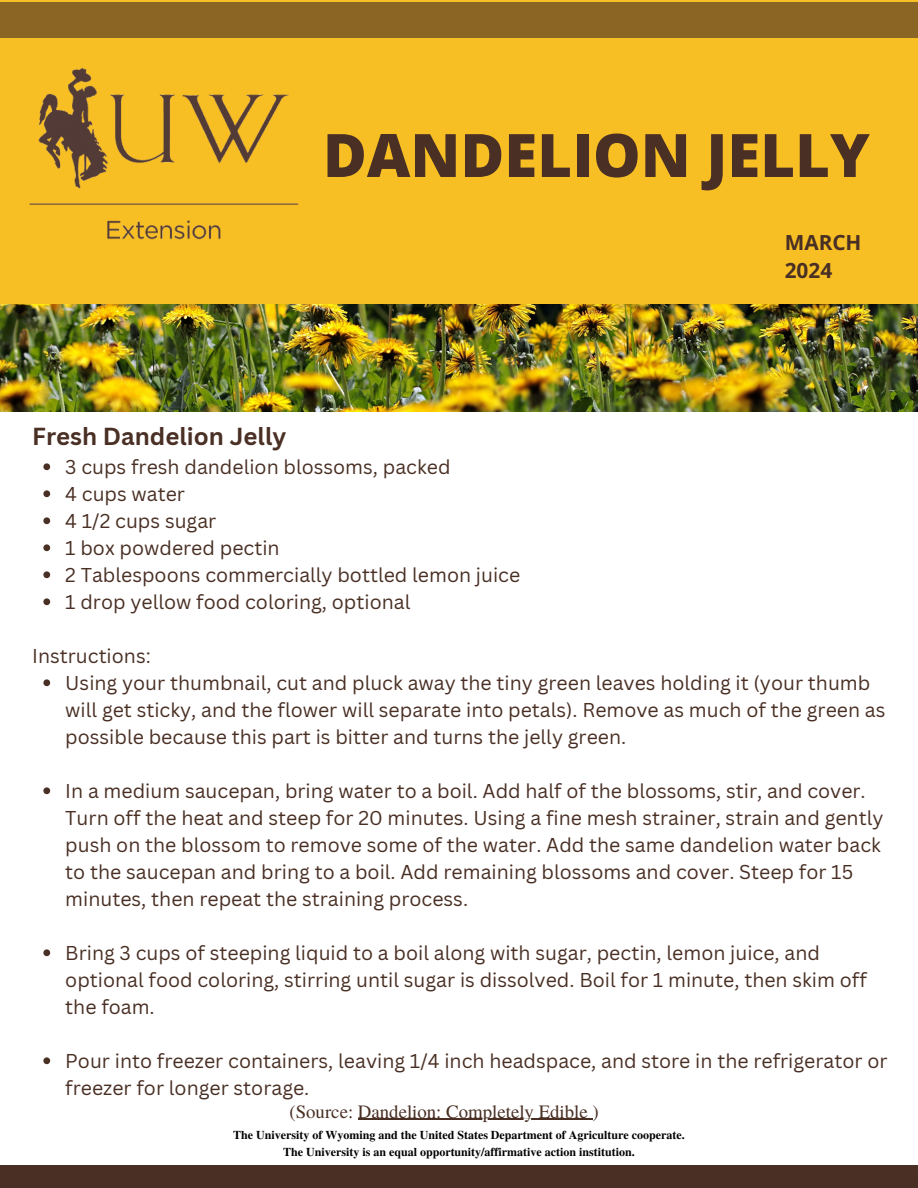
<style>
.page{position:relative;width:918px;height:1188px;background:#fff}
.page>*{position:absolute;margin:0;border:0;box-sizing:border-box;transform-origin:0 0}
.t1{font:800 60px "Open Sans";color:#492f24}
.t2{font:700 24px "Canva Sans";color:#492f24}
.t3{font:700 20.85px/28.2px "Open Sans";color:#492f24}
.t4{font:19.5px/27px "Canva Sans";color:#492f24}
.t5{font:18.75px "Te X Gyre Termes";color:#492f24}
.t6{font:700 12px/16.8px "Te X Gyre Termes";color:#000;text-align:center}
</style>
<div class="page">
<div style="left:0;top:1165px;width:918px;height:23px;background:#4a2f24"></div>
<img style="left:0;top:304px;width:918px;height:108px">
<svg style="left:43px;top:463px;width:7px;height:7px"></svg>
<svg style="left:43px;top:490px;width:7px;height:7px"></svg>
<svg style="left:43px;top:517px;width:7px;height:7px"></svg>
<svg style="left:43px;top:544px;width:7px;height:7px"></svg>
<svg style="left:43px;top:571px;width:7px;height:7px"></svg>
<svg style="left:43px;top:598px;width:7px;height:7px"></svg>
<svg style="left:43px;top:679px;width:7px;height:7px"></svg>
<svg style="left:43px;top:787px;width:7px;height:7px"></svg>
<svg style="left:43px;top:949px;width:7px;height:7px"></svg>
<svg style="left:43px;top:1057px;width:7px;height:7px"></svg>
<hr style="left:358px;top:1119px;width:235px;height:1px;background:#492f24">
<div style="left:0;top:0;width:918px;height:304px;background:#f8bf25"></div>
<img style="left:29px;top:67px;width:270px;height:173px">
<div style="left:0;top:2px;width:918px;height:36px;background:#8b6524"></div>
<h1 class="t1" style="left:323px;top:113px;width:548px">DANDELION JELLY</h1>
<p class="t3" style="left:785px;top:228px;width:78px">MARCH<br>2024</p>
<p class="t2" style="left:32px;top:420px;width:256px">Fresh Dandelion Jelly</p>
<p class="t4" style="left:65px;top:452px;width:457px">3 cups fresh dandelion blossoms, packed<br>4 cups water<br>4 1/2 cups sugar<br>1 box powdered pectin<br>2 Tablespoons commercially bottled lemon juice<br>1 drop yellow food coloring, optional</p>
<p class="t4" style="left:65px;top:641px;width:822px;text-indent:-33px">Instructions:<br>Using your thumbnail, cut and pluck away the tiny green leaves holding it (your thumb will get sticky, and the flower will separate into petals). Remove as much of the green as possible because this part is bitter and turns the jelly green.</p>
<p class="t4" style="left:65px;top:776px;width:820px">In a medium saucepan, bring water to a boil. Add half of the blossoms, stir, and cover.<br>Turn off the heat and steep for 20 minutes. Using a fine mesh strainer, strain and gently push on the blossom to remove some of the water. Add the same dandelion water back to the saucepan and bring to a boil. Add remaining blossoms and cover. Steep for 15 minutes, then repeat the straining process.</p>
<p class="t4" style="left:65px;top:938px;width:803px">Bring 3 cups of steeping liquid to a boil along with sugar, pectin, lemon juice, and optional food coloring, stirring until sugar is dissolved. Boil for 1 minute, then skim off the foam.</p>
<p class="t4" style="left:65px;top:1046px;width:824px">Pour into freezer containers, leaving 1/4 inch headspace, and store in the refrigerator or freezer for longer storage.</p>
<p class="t6" style="left:233px;top:1126px;width:453px">The University of Wyoming and the United States Department of Agriculture cooperate.<br>The University is an equal opportunity/affirmative action institution.</p>
<p class="t5" style="left:290px;top:1098px;width:311px">(Source: Dandelion: Completely Edible )</p>
</div>
